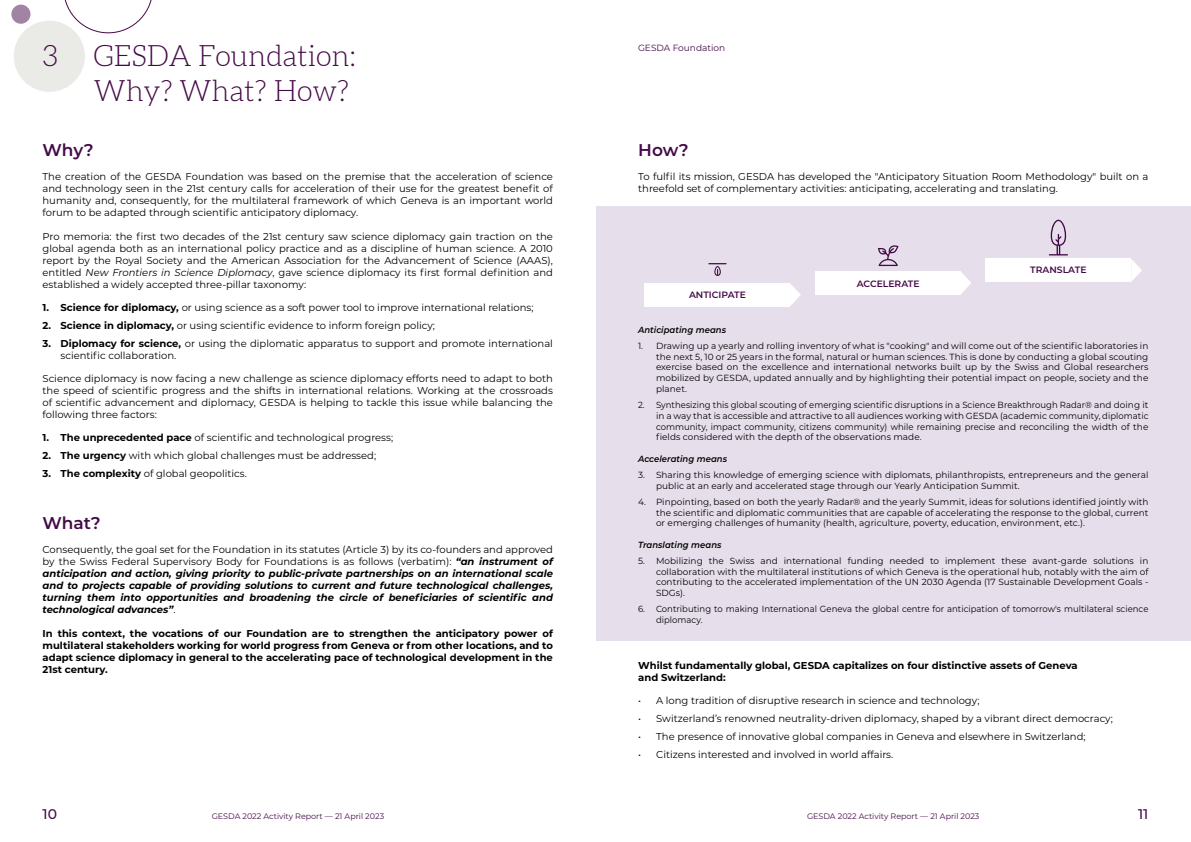
<style>
.page{position:relative;width:1191px;height:842px;background:#fff}
.page>*{position:absolute;margin:0;border:0;box-sizing:border-box;transform-origin:0 0}
.t1{font:300 29px/34.8px "Aleo";color:#440a47;text-align:right}
.t2{font:600 17px "Montserrat";color:#440a47}
.t3{font:500 14px "Montserrat";color:#440a47}
.t4{font:10px/12px "Montserrat";color:#000;text-align:justify}
.t5{font:italic 700 10px/12px "Montserrat";color:#000;text-align:justify}
.t6{font:700 10px/12px "Montserrat";color:#000;text-align:justify}
.t7{font:600 9.2px "Montserrat";color:#440a47}
.t8{font:9px "Montserrat";color:#440a47}
.t9{font:8.9px/10.7px "Montserrat";letter-spacing:.005em;color:#000;text-align:justify}
.t10{font:8.9px/10.7px "Montserrat";letter-spacing:.005em;color:#000;text-align:justify;scale:.95 1}
.t11{font:italic 600 8.9px "Montserrat";letter-spacing:.005em;color:#000;scale:.95 1}
.t12{font:8px "Montserrat";color:#440a47}
.s1{font-size:23px}
.s2{font-style:italic}
.s3{font-weight:700}
.s4{font-weight:400;font-style:normal}
</style>
<div class="page">
<div style="left:596px;top:206px;width:595px;height:435px;background:#e6dfeb"></div>
<svg style="left:790px;top:284px;width:11px;height:22px"></svg>
<div style="left:644px;top:283px;width:146px;height:23px;background:#fff"></div>
<svg style="left:960px;top:271px;width:11px;height:23px"></svg>
<div style="left:815px;top:271px;width:145px;height:23px;background:#fff"></div>
<svg style="left:1131px;top:259px;width:11px;height:22px"></svg>
<div style="left:985px;top:259px;width:146px;height:23px;background:#fff"></div>
<svg style="left:878px;top:245px;width:20px;height:21px"></svg>
<svg style="left:1048px;top:220px;width:20px;height:35px"></svg>
<svg style="left:708px;top:263px;width:18px;height:13px"></svg>
<div style="left:11px;top:5px;width:19px;height:19px;background:#a184a3;border-radius:50%"></div>
<svg style="left:64px;top:0;width:88px;height:35px"></svg>
<div style="left:14px;top:21px;width:71px;height:71px;background:#eaebe7;border-radius:50%"></div>
<h1 class="t1" style="left:43px;top:40px;width:315px"><span class="s1">3.</span> GESDA Foundation:<br>Why? What? How?</h1>
<h1 class="t1" style="left:43px;top:40px;width:17px">3</h1>
<h2 class="t2" style="left:43px;top:138px;width:53px">Why?</h2>
<p class="t4" style="left:43px;top:170px;width:512px">The creation of the GESDA Foundation was based on the premise that the acceleration of science and technology seen in the 21st century calls for acceleration of their use for the greatest benefit of humanity and, consequently, for the multilateral framework of which Geneva is an important world forum to be adapted through scientific anticipatory diplomacy.</p>
<p class="t4" style="left:43px;top:230px;width:512px">Pro memoria: the first two decades of the 21st century saw science diplomacy gain traction on the global agenda both as an international policy practice and as a discipline of human science. A 2010 report by the Royal Society and the American Association for the Advancement of Science (AAAS), entitled <span class="s2">New Frontiers in Science Diplomacy</span>, gave science diplomacy its first formal definition and established a widely accepted three-pillar taxonomy:</p>
<p class="t4" style="left:43px;top:302px;width:492px"><span class="s3">1. Science for diplomacy,</span> or using science as a soft power tool to improve international relations;</p>
<p class="t4" style="left:43px;top:319px;width:394px"><span class="s3">2. Science in diplomacy,</span> or using scientific evidence to inform foreign policy;</p>
<p class="t4" style="left:61px;top:337px;width:494px;text-indent:-18px"><span class="s3">3. Diplomacy for science,</span> or using the diplomatic apparatus to support and promote international scientific collaboration.</p>
<p class="t4" style="left:43px;top:372px;width:512px">Science diplomacy is now facing a new challenge as science diplomacy efforts need to adapt to both the speed of scientific progress and the shifts in international relations. Working at the crossroads of scientific advancement and diplomacy, GESDA is helping to tackle this issue while balancing the following three factors:</p>
<p class="t4" style="left:43px;top:432px;width:352px"><span class="s3">1. The unprecedented pace</span> of scientific and technological progress;</p>
<p class="t4" style="left:43px;top:449px;width:335px"><span class="s3">2. The urgency</span> with which global challenges must be addressed;</p>
<p class="t4" style="left:43px;top:467px;width:206px"><span class="s3">3. The complexity</span> of global geopolitics.</p>
<h2 class="t2" style="left:43px;top:511px;width:60px">What?</h2>
<p class="t5" style="left:43px;top:543px;width:512px"><span class="s4">Consequently, the goal set for the Foundation in its statutes (Article 3) by its co-founders and approved by the Swiss Federal Supervisory Body for Foundations is as follows (verbatim):</span> “an instrument of anticipation and action, giving priority to public-private partnerships on an international scale and to projects capable of providing solutions to current and future technological challenges, turning them into opportunities and broadening the circle of beneficiaries of scientific and technological advances”<span class="s4">.</span></p>
<p class="t6" style="left:43px;top:627px;width:512px">In this context, the vocations of our Foundation are to strengthen the anticipatory power of multilateral stakeholders working for world progress from Geneva or from other locations, and to adapt science diplomacy in general to the accelerating pace of technological development in the 21st century.</p>
<p class="t8" style="left:638px;top:42px;width:89px">GESDA Foundation</p>
<h2 class="t2" style="left:638px;top:138px;width:52px">How?</h2>
<p class="t4" style="left:638px;top:170px;width:511px">To fulfil its mission, GESDA has developed the "Anticipatory Situation Room Methodology" built on a threefold set of complementary activities: anticipating, accelerating and translating.</p>
<p class="t7" style="left:689px;top:288px;width:58px">ANTICIPATE</p>
<p class="t7" style="left:856px;top:277px;width:64px">ACCELERATE</p>
<p class="t7" style="left:1030px;top:264px;width:58px">TRANSLATE</p>
<p class="t11" style="left:638px;top:323px;width:94px">Anticipating means</p>
<p class="t9" style="left:656px;top:340px;width:494px;text-indent:-18px">1. Drawing up a yearly and rolling inventory of what is "cooking" and will come out of the scientific laboratories in the next 5, 10 or 25 years in the formal, natural or human sciences. This is done by conducting a global scouting exercise based on the excellence and international networks built up by the Swiss and Global researchers mobilized by GESDA, updated annually and by highlighting their potential impact on people, society and the planet.</p>
<p class="t10" style="left:656px;top:399px;width:520px;text-indent:-18px">2. Synthesizing this global scouting of emerging scientific disruptions in a Science Breakthrough Radar® and doing it in a way that is accessible and attractive to all audiences working with GESDA (academic community, diplomatic community, impact community, citizens community) while remaining precise and reconciling the width of the fields considered with the depth of the observations made.</p>
<p class="t11" style="left:638px;top:452px;width:95px">Accelerating means</p>
<p class="t9" style="left:656px;top:469px;width:494px;text-indent:-18px">3. Sharing this knowledge of emerging science with diplomats, philanthropists, entrepreneurs and the general public at an early and accelerated stage through our Yearly Anticipation Summit.</p>
<p class="t9" style="left:656px;top:496px;width:494px;text-indent:-18px">4. Pinpointing, based on both the yearly Radar® and the yearly Summit, ideas for solutions identified jointly with the scientific and diplomatic communities that are capable of accelerating the response to the global, current or emerging challenges of humanity (health, agriculture, poverty, education, environment, etc.).</p>
<p class="t11" style="left:638px;top:538px;width:89px">Translating means</p>
<p class="t9" style="left:656px;top:555px;width:494px;text-indent:-18px">5. Mobilizing the Swiss and international funding needed to implement these avant-garde solutions in collaboration with the multilateral institutions of which Geneva is the operational hub, notably with the aim of contributing to the accelerated implementation of the UN 2030 Agenda (17 Sustainable Development Goals - SDGs).</p>
<p class="t10" style="left:656px;top:604px;width:520px;text-indent:-18px">6. Contributing to making International Geneva the global centre for anticipation of tomorrow's multilateral science diplomacy.</p>
<p class="t6" style="left:638px;top:659px;width:441px">Whilst fundamentally global, GESDA capitalizes on four distinctive assets of Geneva and Switzerland:</p>
<p class="t4" style="left:638px;top:695px;width:343px"><span class="s2">•</span> A long tradition of disruptive research in science and technology;</p>
<p class="t4" style="left:638px;top:712px;width:476px"><span class="s2">•</span> Switzerland’s renowned neutrality-driven diplomacy, shaped by a vibrant direct democracy;</p>
<p class="t4" style="left:638px;top:730px;width:449px"><span class="s2">•</span> The presence of innovative global companies in Geneva and elsewhere in Switzerland;</p>
<p class="t4" style="left:638px;top:748px;width:257px"><span class="s2">•</span> Citizens interested and involved in world affairs.</p>
<h3 class="t3" style="left:43px;top:804px;width:16px">10</h3>
<p class="t12" style="left:212px;top:811px;width:174px">GESDA 2022 Activity Report — 21 April 2023</p>
<p class="t12" style="left:807px;top:811px;width:174px">GESDA 2022 Activity Report — 21 April 2023</p>
<h3 class="t3" style="left:1138px;top:804px;width:12px">11</h3>
</div>
